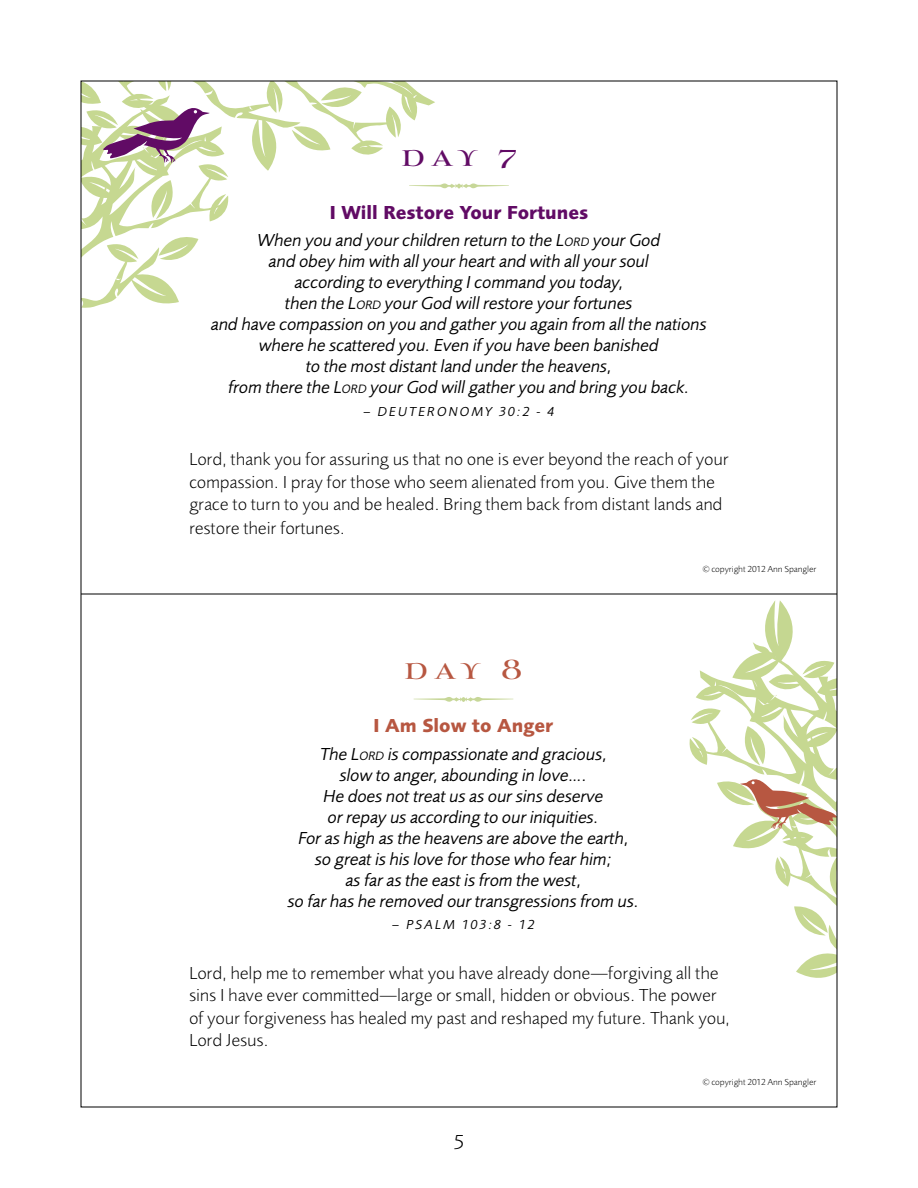
<style>
.page{position:relative;width:918px;height:1188px;background:#fff}
.page>*{position:absolute;margin:0;border:0;box-sizing:border-box;transform-origin:0 0}
.t1{font:500 33px "Mynaruse Royale";color:#b75741}
.t2{font:500 33px "Mynaruse Royale";color:#610b65}
.t3{font:300 21px "Foundry Sans";color:#000}
.t4{font:700 19.5px "Foundry Sans";color:#610b65}
.t5{font:700 19.5px "Foundry Sans";color:#b75741}
.t6{font:italic 18px/21px "Foundry Sans";letter-spacing:-.005em;color:#000;text-align:center}
.t7{font:300 18px/22.5px "Foundry Sans";color:#000}
.t8{font:italic 13.5px "Foundry Sans";letter-spacing:.15em;color:#000}
.t9{font:300 9px "Foundry Sans";color:#000}
.s1{font-style:inherit}
.s2{font-size:12.6px}
</style>
<div class="page">
<svg style="left:413px;top:697px;width:101px;height:5px"></svg>
<svg style="left:80px;top:80px;width:429px;height:255px"></svg>
<svg style="left:689px;top:600px;width:146px;height:378px"></svg>
<hr style="left:81px;top:594px;width:756px;height:1px;background:#000">
<h1 class="t2" style="left:397px;top:135px;width:125px">day 7</h1>
<p class="t4" style="left:330px;top:201px;width:260px">I Will Restore Your Fortunes</p>
<p class="t6" style="left:211px;top:230px;width:497px">When you and your children return to the <span class="s1">L</span><span class="s2">ORD</span> your God<br>and obey him with all your heart and with all your soul<br>according to everything I command you today,<br>then the <span class="s1">L</span><span class="s2">ORD</span> your God will restore your fortunes<br>and have compassion on you and gather you again from all the nations where he scattered you. Even if you have been banished<br>to the most distant land under the heavens,<br>from there the <span class="s1">L</span><span class="s2">ORD</span> your God will gather you and bring you back.</p>
<p class="t8" style="left:364px;top:404px;width:192px">– Deute ronomy 30:2 - 4</p>
<p class="t7" style="left:189px;top:448px;width:541px">Lord, thank you for assuring us that no one is ever beyond the reach of your compassion. I pray for those who seem alienated from you. Give them the grace to turn to you and be healed. Bring them back from distant lands and restore their fortunes.</p>
<p class="t9" style="left:703px;top:564px;width:115px">© copyright 2012 Ann Spangler</p>
<h1 class="t1" style="left:400px;top:649px;width:128px">day 8</h1>
<p class="t5" style="left:374px;top:714px;width:181px">I Am Slow to Anger</p>
<p class="t6" style="left:288px;top:743px;width:353px">The <span class="s1">L</span><span class="s2">ORD</span> is compassionate and gracious,<br>slow to anger, abounding in love….<br>He does not treat us as our sins deserve<br>or repay us according to our iniquities.<br>For as high as the heavens are above the earth,<br>so great is his love for those who fear him;<br>as far as the east is from the west,<br>so far has he removed our transgressions from us.</p>
<p class="t8" style="left:392px;top:917px;width:144px">– Psalm 103:8 - 12</p>
<p class="t7" style="left:189px;top:962px;width:542px">Lord, help me to remember what you have already done—forgiving all the sins I have ever committed—large or small, hidden or obvious. The power of your forgiveness has healed my past and reshaped my future. Thank you, Lord Jesus.</p>
<p class="t3" style="left:454px;top:1129px;width:12px">5</p>
<p class="t9" style="left:703px;top:1077px;width:115px">© copyright 2012 Ann Spangler</p>
</div>
